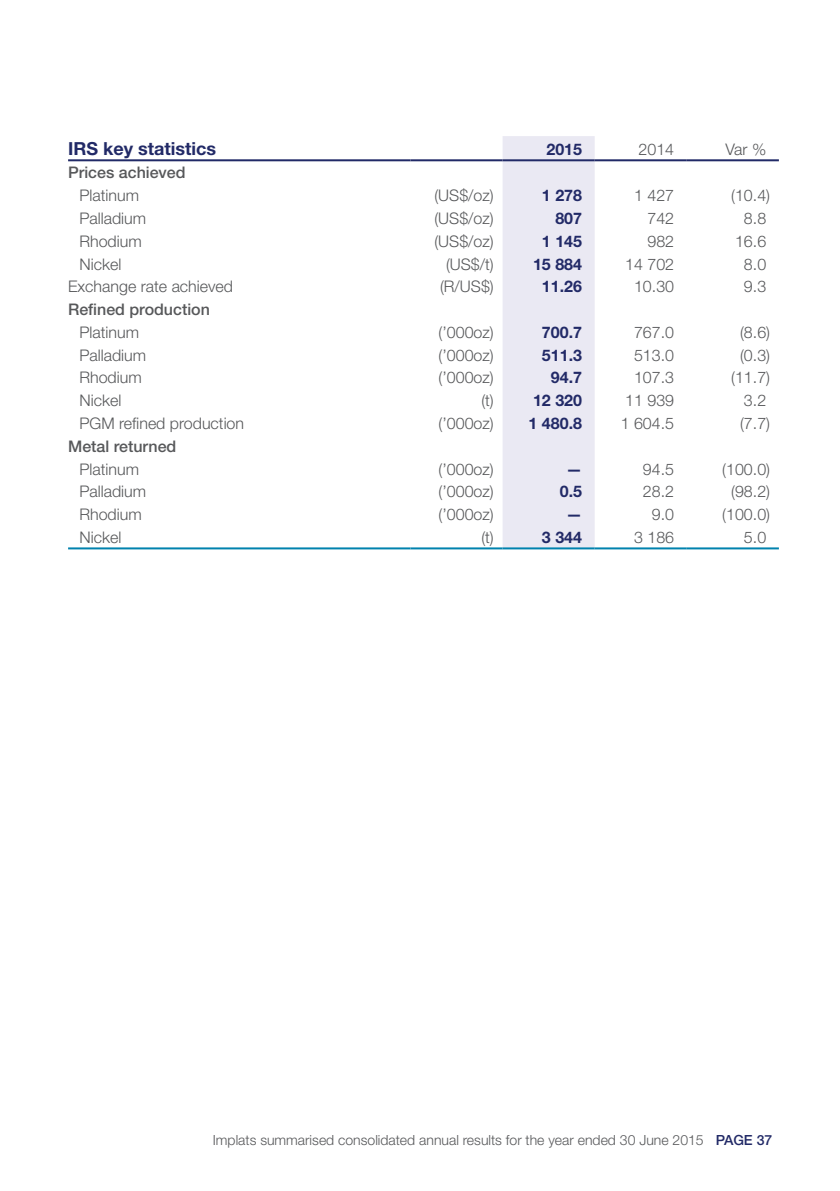
<style>
.page{position:relative;width:840px;height:1191px;background:#fff}
.page>*{position:absolute;margin:0;border:0;box-sizing:border-box;transform-origin:0 0}
.t1{font:700 18px "Helvetica Neue LT Std";color:#222a67}
.t2{font:300 16px "Helvetica Neue LT Std";color:#57585a}
.t3{font:700 16px "Helvetica Neue LT Std";color:#222a67}
.t4{font:500 16px "Helvetica Neue LT Std";color:#57585a}
.t5{font:300 14px "Helvetica Neue LT Std";color:#57585a}
.s1{font-weight:500;color:#222a67}
</style>
<div class="page">
<div style="left:502px;top:136px;width:92px;height:411px;background:#eae9f3"></div>
<hr style="left:68px;top:159px;width:342px;height:2px;background:#212a67">
<hr style="left:410px;top:159px;width:92px;height:2px;background:#212a67">
<hr style="left:502px;top:159px;width:92px;height:2px;background:#212a67">
<hr style="left:594px;top:159px;width:92px;height:2px;background:#212a67">
<hr style="left:686px;top:159px;width:92px;height:2px;background:#212a67">
<hr style="left:68px;top:547px;width:342px;height:2px;background:#0082ae">
<hr style="left:410px;top:547px;width:92px;height:2px;background:#0082ae">
<hr style="left:502px;top:547px;width:92px;height:2px;background:#0082ae">
<hr style="left:594px;top:547px;width:92px;height:2px;background:#0082ae">
<hr style="left:686px;top:547px;width:92px;height:2px;background:#0082ae">
<p class="t1" style="left:68px;top:137px;width:149px">IRS key statistics</p>
<p class="t3" style="left:546px;top:139px;width:37px">2015</p>
<p class="t2" style="left:638px;top:139px;width:37px">2014</p>
<p class="t2" style="left:725px;top:139px;width:42px">Var %</p>
<p class="t4" style="left:68px;top:163px;width:119px">Prices achieved</p>
<p class="t2" style="left:79px;top:186px;width:61px">Platinum</p>
<p class="t2" style="left:434px;top:186px;width:61px">(US$/oz)</p>
<p class="t3" style="left:541px;top:186px;width:42px">1 278</p>
<p class="t2" style="left:633px;top:186px;width:42px">1 427</p>
<p class="t2" style="left:730px;top:186px;width:40px">(10.4)</p>
<p class="t2" style="left:79px;top:208px;width:68px">Palladium</p>
<p class="t2" style="left:434px;top:208px;width:61px">(US$/oz)</p>
<p class="t3" style="left:555px;top:208px;width:28px">807</p>
<p class="t2" style="left:647px;top:208px;width:28px">742</p>
<p class="t2" style="left:743px;top:208px;width:24px">8.8</p>
<p class="t2" style="left:79px;top:231px;width:64px">Rhodium</p>
<p class="t2" style="left:434px;top:231px;width:61px">(US$/oz)</p>
<p class="t3" style="left:541px;top:231px;width:42px">1 145</p>
<p class="t2" style="left:647px;top:231px;width:28px">982</p>
<p class="t2" style="left:734px;top:231px;width:33px">16.6</p>
<p class="t2" style="left:79px;top:254px;width:43px">Nickel</p>
<p class="t2" style="left:446px;top:254px;width:49px">(US$/t)</p>
<p class="t3" style="left:532px;top:254px;width:50px">15 884</p>
<p class="t2" style="left:624px;top:254px;width:50px">14 702</p>
<p class="t2" style="left:743px;top:254px;width:24px">8.0</p>
<p class="t2" style="left:68px;top:277px;width:166px">Exchange rate achieved</p>
<p class="t2" style="left:440px;top:277px;width:55px">(R/US$)</p>
<p class="t3" style="left:541px;top:277px;width:42px">11.26</p>
<p class="t2" style="left:633px;top:277px;width:42px">10.30</p>
<p class="t2" style="left:743px;top:277px;width:24px">9.3</p>
<p class="t4" style="left:68px;top:300px;width:143px">Refined production</p>
<p class="t2" style="left:79px;top:322px;width:61px">Platinum</p>
<p class="t2" style="left:438px;top:322px;width:57px">(’000oz)</p>
<p class="t3" style="left:541px;top:322px;width:42px">700.7</p>
<p class="t2" style="left:633px;top:322px;width:42px">767.0</p>
<p class="t2" style="left:739px;top:322px;width:31px">(8.6)</p>
<p class="t2" style="left:79px;top:345px;width:68px">Palladium</p>
<p class="t2" style="left:438px;top:345px;width:57px">(’000oz)</p>
<p class="t3" style="left:541px;top:345px;width:42px">511.3</p>
<p class="t2" style="left:633px;top:345px;width:42px">513.0</p>
<p class="t2" style="left:739px;top:345px;width:31px">(0.3)</p>
<p class="t2" style="left:79px;top:368px;width:64px">Rhodium</p>
<p class="t2" style="left:438px;top:368px;width:57px">(’000oz)</p>
<p class="t3" style="left:550px;top:368px;width:33px">94.7</p>
<p class="t2" style="left:633px;top:368px;width:42px">107.3</p>
<p class="t2" style="left:730px;top:368px;width:40px">(11.7)</p>
<p class="t2" style="left:79px;top:391px;width:43px">Nickel</p>
<p class="t2" style="left:481px;top:391px;width:14px">(t)</p>
<p class="t3" style="left:532px;top:390px;width:50px">12 320</p>
<p class="t2" style="left:624px;top:391px;width:50px">11 939</p>
<p class="t2" style="left:743px;top:391px;width:24px">3.2</p>
<p class="t2" style="left:79px;top:413px;width:166px">PGM refined production</p>
<p class="t2" style="left:438px;top:413px;width:57px">(’000oz)</p>
<p class="t3" style="left:528px;top:413px;width:55px">1 480.8</p>
<p class="t2" style="left:620px;top:413px;width:55px">1 604.5</p>
<p class="t2" style="left:739px;top:413px;width:31px">(7.7)</p>
<p class="t4" style="left:68px;top:436px;width:110px">Metal returned</p>
<p class="t2" style="left:79px;top:459px;width:61px">Platinum</p>
<p class="t2" style="left:438px;top:459px;width:57px">(’000oz)</p>
<p class="t3" style="left:565px;top:459px;width:17px">—</p>
<p class="t2" style="left:642px;top:459px;width:33px">94.5</p>
<p class="t2" style="left:722px;top:459px;width:49px">(100.0)</p>
<p class="t2" style="left:79px;top:482px;width:68px">Palladium</p>
<p class="t2" style="left:438px;top:482px;width:57px">(’000oz)</p>
<p class="t3" style="left:559px;top:481px;width:24px">0.5</p>
<p class="t2" style="left:642px;top:482px;width:33px">28.2</p>
<p class="t2" style="left:730px;top:482px;width:40px">(98.2)</p>
<p class="t2" style="left:79px;top:504px;width:64px">Rhodium</p>
<p class="t2" style="left:438px;top:504px;width:57px">(’000oz)</p>
<p class="t3" style="left:565px;top:504px;width:17px">—</p>
<p class="t2" style="left:651px;top:504px;width:24px">9.0</p>
<p class="t2" style="left:722px;top:504px;width:49px">(100.0)</p>
<p class="t2" style="left:79px;top:527px;width:43px">Nickel</p>
<p class="t2" style="left:481px;top:527px;width:14px">(t)</p>
<p class="t3" style="left:541px;top:527px;width:42px">3 344</p>
<p class="t2" style="left:633px;top:527px;width:42px">3 186</p>
<p class="t2" style="left:743px;top:527px;width:24px">5.0</p>
<p class="t5" style="left:213px;top:1131px;width:560px">Implats summarised consolidated annual results for the year ended 30 June 2015 <span class="s1">PAGE 37</span></p>
</div>
